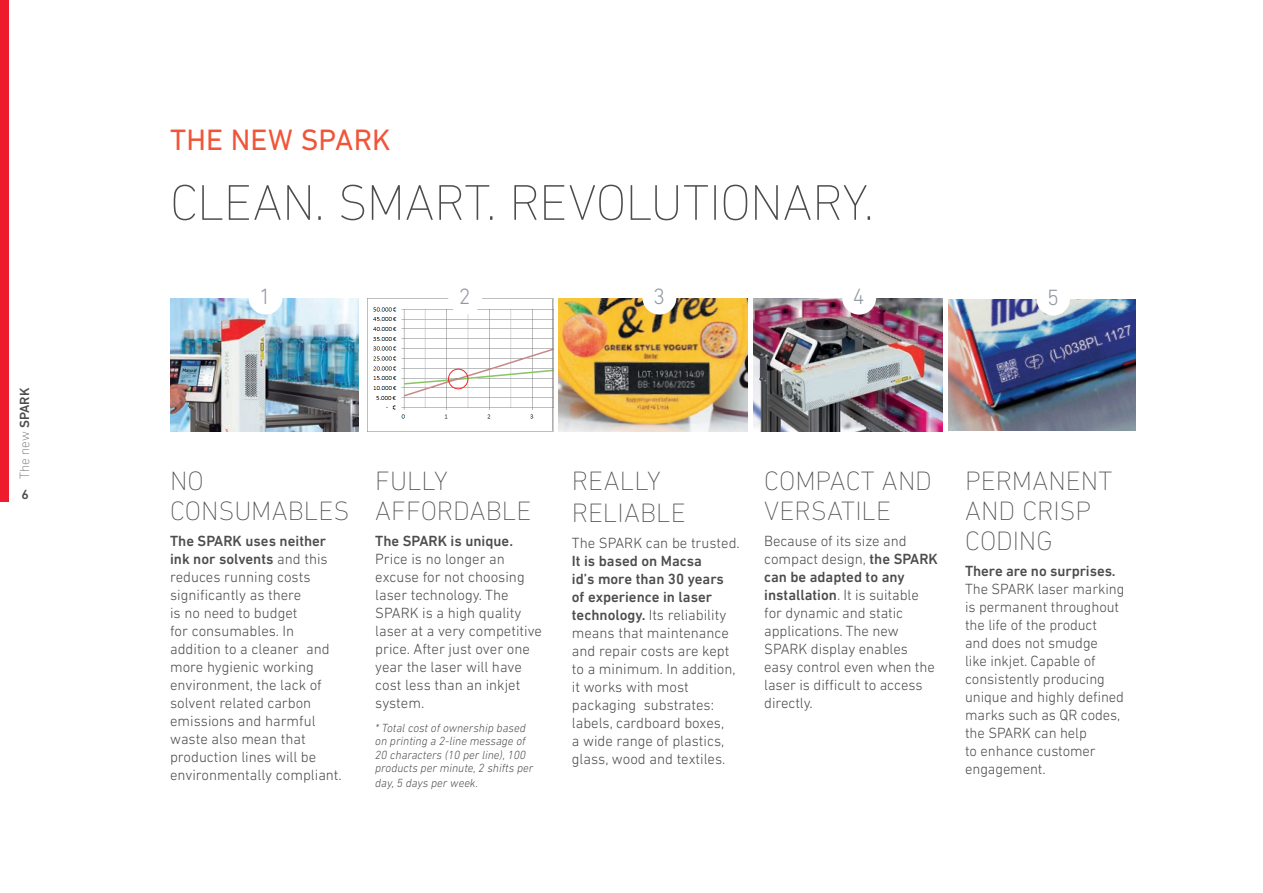
<style>
.page{position:relative;width:1263px;height:893px;background:#fff}
.page>*{position:absolute;margin:0;border:0;box-sizing:border-box;transform-origin:0 0}
.t1{font:200 51px "DIN Next LT Pro";letter-spacing:-.015em;color:#4b4c4d}
.t2{font:30px "DIN Next LT Pro";color:#f05539}
.t3{font:200 27px/30px "DIN Next LT Pro";color:#4b4c4d}
.t4{font:300 22.5px "DIN Next LT Pro";color:#9399a3}
.t5{font:300 15px/18px "DIN Next LT Pro";color:#4b4c4d}
.t6{font:500 15px "DIN Next LT Pro";letter-spacing:-.005em;color:#4b4c4d}
.t7{font:200 13.5px "DIN Next LT Pro";color:#4b4c4d}
.t8{font:500 13.5px "DIN Next LT Pro";color:#4b4c4d}
.t9{font:italic 300 12px/13.6px "DIN Next LT Pro";color:#4b4c4d}
.s1{font-weight:500}
</style>
<div class="page">
<img style="left:753px;top:299px;width:189px;height:132px">
<img style="left:373px;top:299px;width:180px;height:132px">
<hr style="left:553px;top:299px;width:1px;height:132px;background:#7c7f80">
<img style="left:558px;top:299px;width:189px;height:132px">
<img style="left:170px;top:299px;width:189px;height:132px">
<img style="left:949px;top:299px;width:186px;height:131px">
<div style="left:248px;top:281px;width:34px;height:34px;background:#fff;border-radius:50%"></div>
<div style="left:1036px;top:282px;width:34px;height:34px;background:#fff;border-radius:50%"></div>
<div style="left:642px;top:281px;width:34px;height:34px;background:#fff;border-radius:50%"></div>
<div style="left:448px;top:281px;width:34px;height:34px;background:#fff;border-radius:50%"></div>
<div style="left:842px;top:281px;width:34px;height:34px;background:#fff;border-radius:50%"></div>
<div style="left:448px;top:369px;width:20px;height:20px;border:1px solid #ee2926;border-radius:50%"></div>
<div style="left:0;top:0;width:9px;height:501px;background:#ee1b2c"></div>
<p class="t7" style="left:17px;top:479px;width:93px;rotate:-90deg">The new <span class="s1">SPARK</span></p>
<p class="t8" style="left:22px;top:487px;width:9px">6</p>
<h2 class="t2" style="left:170px;top:123px;width:222px">THE NEW SPARK</h2>
<h1 class="t1" style="left:170px;top:173px;width:705px">CLEAN. SMART. REVOLUTIONARY.</h1>
<h3 class="t4" style="left:259px;top:284px;width:13px">1</h3>
<h3 class="t4" style="left:459px;top:284px;width:13px">2</h3>
<h3 class="t4" style="left:653px;top:284px;width:13px">3</h3>
<h3 class="t4" style="left:853px;top:284px;width:13px">4</h3>
<h3 class="t4" style="left:1047px;top:285px;width:13px">5</h3>
<h3 class="t3" style="left:170px;top:465px;width:181px">NO<br>CONSUMABLES</h3>
<p class="t5" style="left:170px;top:532px;width:173px"><span class="s1">The SPARK uses neither ink nor solvents</span> and this reduces running costs significantly as there<br>is no need to budget<br>for consumables. In addition to a cleaner and more hygienic working environment, the lack of solvent related carbon emissions and harmful waste also mean that production lines will be environmentally compliant.</p>
<h3 class="t3" style="left:375px;top:465px;width:158px">FULLY<br>AFFORDABLE</h3>
<p class="t6" style="left:375px;top:532px;width:139px">The SPARK is unique.</p>
<p class="t5" style="left:375px;top:550px;width:168px">Price is no longer an excuse for not choosing laser technology. The<br>SPARK is a high quality laser at a very competitive price. After just over one year the laser will have cost less than an inkjet system.</p>
<p class="t9" style="left:375px;top:721px;width:160px">* Total cost of ownership based on printing a 2-line message of<br>20 characters (10 per line), 100 products per minute, 2 shifts per day, 5 days per week.</p>
<h3 class="t3" style="left:572px;top:464px;width:115px;line-height:32.4px">REALLY<br>RELIABLE</h3>
<p class="t5" style="left:572px;top:534px;width:169px">The SPARK can be trusted.</p>
<p class="t5" style="left:572px;top:552px;width:165px"><span class="s1">It is based on Macsa<br>id’s more than 30 years of experience in laser technology.</span> Its reliability means that maintenance and repair costs are kept to a minimum. In addition, it works with most packaging substrates: labels, cardboard boxes,<br>a wide range of plastics, glass, wood and textiles.</p>
<h3 class="t3" style="left:764px;top:465px;width:169px">COMPACT AND<br>VERSATILE</h3>
<p class="t5" style="left:764px;top:532px;width:175px">Because of its size and compact design, <span class="s1">the SPARK can be adapted to any installation</span>. It is suitable for dynamic and static applications. The new<br>SPARK display enables easy control even when the laser is difficult to access directly.</p>
<h3 class="t3" style="left:965px;top:465px;width:149px">PERMANENT<br>AND CRISP<br>CODING</h3>
<p class="t6" style="left:965px;top:562px;width:152px">There are no surprises.</p>
<p class="t5" style="left:965px;top:580px;width:161px">The SPARK laser marking is permanent throughout the life of the product<br>and does not smudge<br>like inkjet. Capable of consistently producing unique and highly defined marks such as QR codes, the SPARK can help<br>to enhance customer engagement.</p>
</div>
